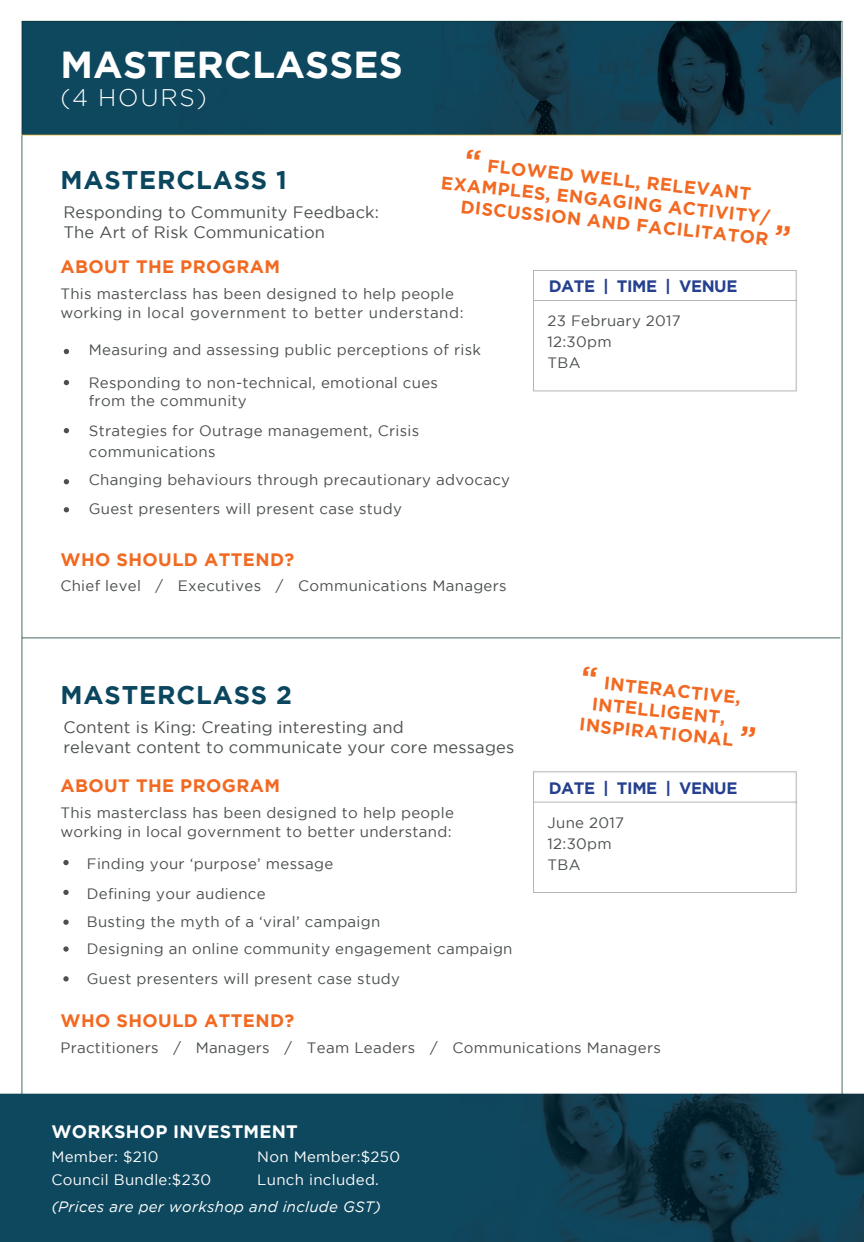
<style>
.page{position:relative;width:864px;height:1242px;background:#fff}
.page>*{position:absolute;margin:0;border:0;box-sizing:border-box;transform-origin:0 0}
.t1{font:700 37.5px "Gotham";letter-spacing:.005em;color:#fff}
.t2{font:700 25.5px "Gotham";letter-spacing:.035em;color:#0b465f}
.t3{font:300 24px "Gotham";letter-spacing:.075em;color:#fff}
.t4{font:700 18px "Gotham";letter-spacing:.025em;color:#f26921}
.t5{font:700 18px "Gotham";letter-spacing:.015em;color:#fff}
.t6{font:16.5px/19.8px "Gotham";letter-spacing:.01em;color:#4b4f4f}
.t7{font:700 16.5px "Gotham";letter-spacing:-.025em;color:#25408f}
.t8{font:15px/21px "Gotham";letter-spacing:.02em;color:#4b4f4f}
.t9{font:15px/22.5px "Gotham";letter-spacing:.02em;color:#fff}
.t10{font:italic 15px "Gotham";letter-spacing:.02em;color:#fff}
.s1{font-size:30px}
</style>
<div class="page">
<img style="left:0;top:20px;width:864px;height:1222px">
<svg style="left:64px;top:349px;width:5px;height:5px"></svg>
<svg style="left:64px;top:380px;width:5px;height:5px"></svg>
<svg style="left:64px;top:428px;width:5px;height:5px"></svg>
<svg style="left:64px;top:479px;width:5px;height:5px"></svg>
<svg style="left:64px;top:507px;width:5px;height:5px"></svg>
<svg style="left:63px;top:860px;width:6px;height:5px"></svg>
<svg style="left:63px;top:890px;width:6px;height:5px"></svg>
<svg style="left:63px;top:920px;width:6px;height:5px"></svg>
<svg style="left:63px;top:946px;width:6px;height:6px"></svg>
<svg style="left:63px;top:976px;width:6px;height:6px"></svg>
<h1 class="t1" style="left:61px;top:43px;width:344px">MASTERCLASSES</h1>
<h3 class="t3" style="left:60px;top:85px;width:148px">(4 HOURS)</h3>
<p class="t4" style="left:466px;top:153px;width:290px;rotate:6deg"><span class="s1">“</span> FLOWED WELL, RELEVANT</p>
<h2 class="t2" style="left:61px;top:165px;width:228px">MASTERCLASS 1</h2>
<p class="t6" style="left:63px;top:202px;width:317px">Responding to Community Feedback:<br>The Art of Risk Communication</p>
<p class="t4" style="left:60px;top:256px;width:221px">ABOUT THE PROGRAM</p>
<p class="t8" style="left:60px;top:283px;width:405px;line-height:19.5px">This masterclass has been designed to help people working in local government to better understand:</p>
<p class="t8" style="left:89px;top:339px;width:394px">Measuring and assessing public perceptions of risk</p>
<p class="t8" style="left:89px;top:373px;width:351px;line-height:18px">Responding to non-technical, emotional cues from the community</p>
<p class="t8" style="left:89px;top:420px;width:332px">Strategies for Outrage management, Crisis communications</p>
<p class="t8" style="left:89px;top:465px;width:423px;line-height:28.5px">Changing behaviours through precautionary advocacy<br>Guest presenters will present case study</p>
<p class="t4" style="left:442px;top:172px;width:332px;rotate:6deg">EXAMPLES, ENGAGING ACTIVITY/</p>
<p class="t4" style="left:462px;top:196px;width:333px;rotate:6deg">DISCUSSION AND FACILITATOR <span class="s1">”</span></p>
<p class="t7" style="left:549px;top:276px;width:190px">DATE | TIME | VENUE</p>
<p class="t8" style="left:548px;top:310px;width:135px">23 February 2017<br>12:30pm<br>TBA</p>
<p class="t4" style="left:60px;top:549px;width:235px">WHO SHOULD ATTEND?</p>
<p class="t8" style="left:60px;top:575px;width:448px">Chief level / Executives / Communications Managers</p>
<p class="t4" style="left:582px;top:670px;width:162px;rotate:6deg"><span class="s1">“</span> INTERACTIVE,</p>
<h2 class="t2" style="left:61px;top:680px;width:233px">MASTERCLASS 2</h2>
<p class="t6" style="left:63px;top:717px;width:452px">Content is King: Creating interesting and<br>relevant content to communicate your core messages</p>
<p class="t4" style="left:60px;top:775px;width:221px">ABOUT THE PROGRAM</p>
<p class="t8" style="left:60px;top:802px;width:395px;line-height:19.5px">This masterclass has been designed to help people working in local government to better understand:</p>
<p class="t8" style="left:87px;top:848px;width:248px;line-height:30px">Finding your ‘purpose’ message<br>Defining your audience</p>
<p class="t8" style="left:87px;top:908px;width:427px;line-height:27px">Busting the myth of a ‘viral’ campaign<br>Designing an online community engagement campaign</p>
<p class="t8" style="left:87px;top:968px;width:315px">Guest presenters will present case study</p>
<p class="t4" style="left:60px;top:1011px;width:235px">WHO SHOULD ATTEND?</p>
<p class="t8" style="left:60px;top:1037px;width:602px">Practitioners / Managers / Team Leaders / Communications Managers</p>
<p class="t4" style="left:593px;top:693px;width:136px;rotate:6deg">INTELLIGENT,</p>
<p class="t4" style="left:581px;top:714px;width:178px;rotate:6deg">INSPIRATIONAL <span class="s1">”</span></p>
<p class="t7" style="left:549px;top:778px;width:190px">DATE | TIME | VENUE</p>
<p class="t8" style="left:548px;top:812px;width:78px">June 2017<br>12:30pm<br>TBA</p>
<p class="t5" style="left:51px;top:1121px;width:248px">WORKSHOP INVESTMENT</p>
<p class="t9" style="left:51px;top:1145px;width:161px">Member: $210<br>Council Bundle:$230</p>
<p class="t9" style="left:257px;top:1145px;width:144px">Non Member:$250<br>Lunch included.</p>
<p class="t10" style="left:51px;top:1199px;width:331px">(Prices are per workshop and include GST)</p>
</div>
